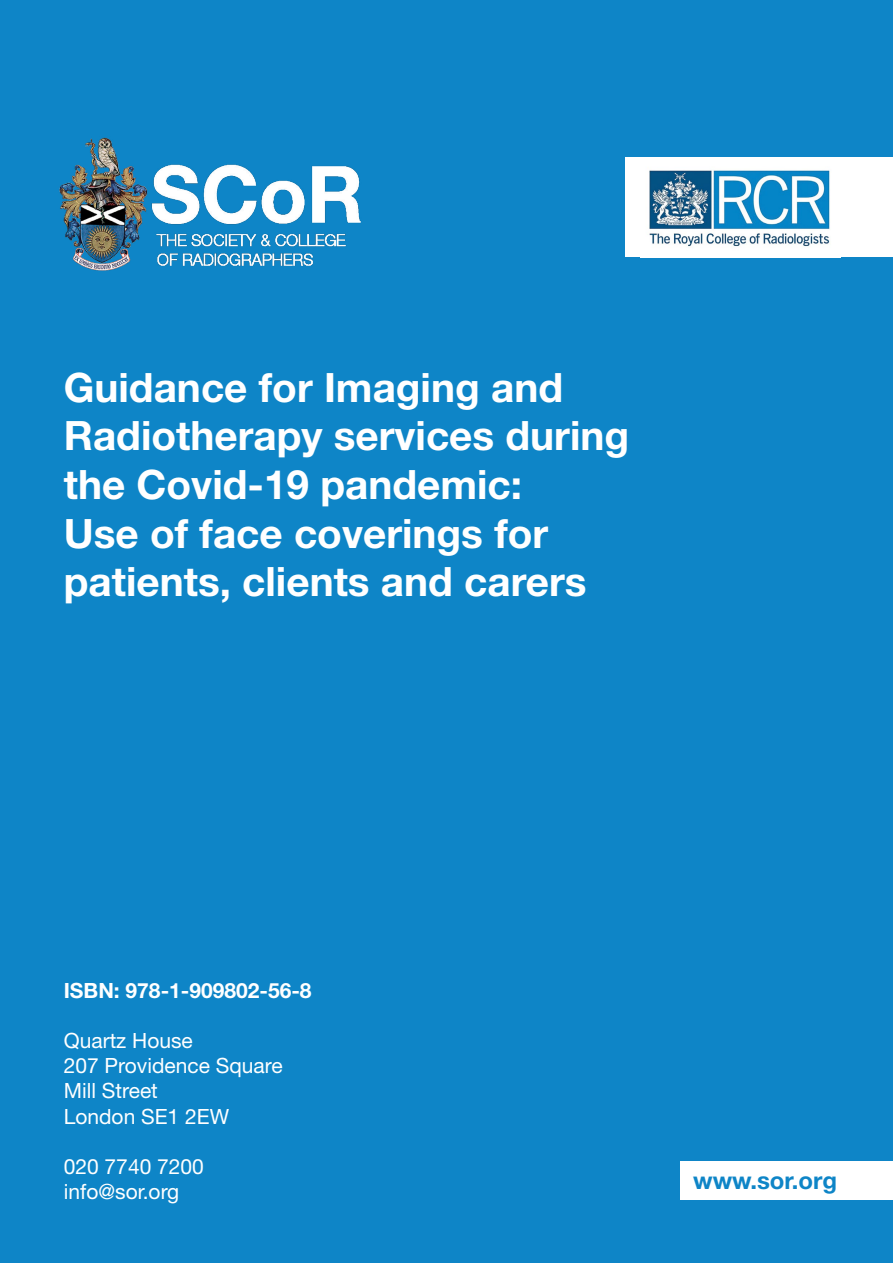
<style>
.page{position:relative;width:893px;height:1263px;background:#0e85c7}
.page>*{position:absolute;margin:0;border:0;box-sizing:border-box;transform-origin:0 0}
.t1{font:700 40.5px/48.6px "Helvetica Neue LT Std";color:#fff}
.t2{font:700 24px "Helvetica Neue LT Std";color:#0e85c7}
.t3{font:21px/25.2px "Helvetica Neue LT Std";color:#fff}
.t4{font:700 21px "Helvetica Neue LT Std";color:#fff}
</style>
<div class="page">
<div style="left:680px;top:1161px;width:213px;height:38px;background:#fff"></div>
<img style="left:59px;top:137px;width:302px;height:134px">
<div style="left:625px;top:157px;width:268px;height:100px;background:#fff"></div>
<img style="left:649px;top:170px;width:181px;height:77px">
<p class="t1" style="left:64px;top:362px;width:567px">Guidance for Imaging and<br>Radiotherapy services during the Covid-19 pandemic:<br>Use of face coverings for patients, clients and carers</p>
<p class="t4" style="left:64px;top:977px;width:249px">ISBN: 978-1-909802-56-8</p>
<p class="t3" style="left:64px;top:1028px;width:221px">Quartz House<br>207 Providence Square<br>Mill Street<br>London SE1 2EW</p>
<p class="t3" style="left:64px;top:1154px;width:142px">020 7740 7200 info@sor.org</p>
<p class="t2" style="left:693px;top:1165px;width:145px">www.sor.org</p>
</div>
